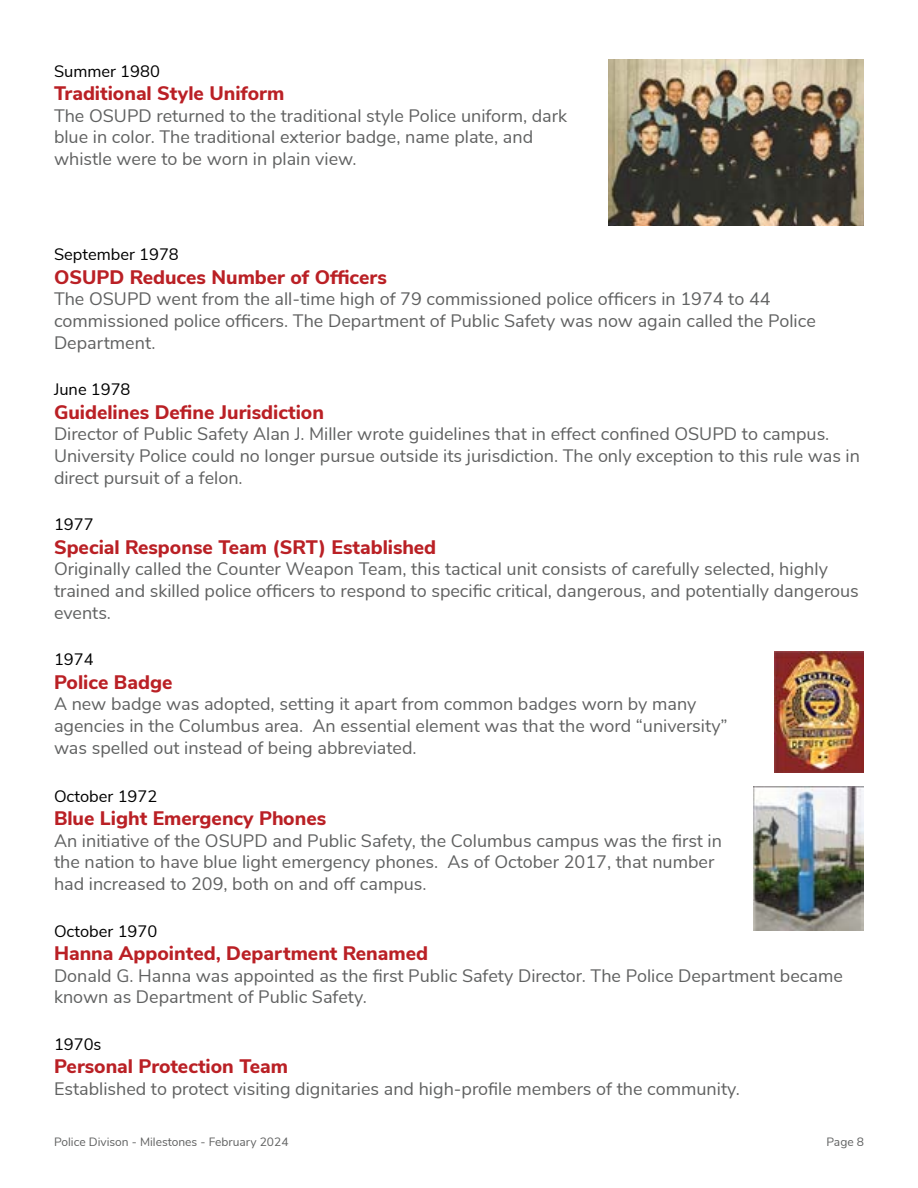
<style>
.page{position:relative;width:918px;height:1188px;background:#fff}
.page>*{position:absolute;margin:0;border:0;box-sizing:border-box;transform-origin:0 0}
.Title___Left_Align{font:800 19.5px "Buckeye Sans 2";color:#ba2025}
.Description___Left_Align{font:18px/21.6px "Buckeye Sans 2";color:#606161}
.Date___Left_Align{font:16.5px "Buckeye Sans 2";color:#000}
.t1{font:12px "Buckeye Sans 2";color:#606161}
</style>
<div class="page">
<img style="left:608px;top:60px;width:256px;height:166px">
<img style="left:775px;top:651px;width:89px;height:122px">
<img style="left:754px;top:786px;width:110px;height:144px">
<p class="Date___Left_Align" style="left:54px;top:61px;width:107px">Summer 1980</p>
<p class="Title___Left_Align" style="left:54px;top:81px;width:232px">Traditional Style Uniform</p>
<p class="Description___Left_Align" style="left:54px;top:105px;width:515px">The OSUPD returned to the traditional style Police uniform, dark blue in color. The traditional exterior badge, name plate, and whistle were to be worn in plain view.</p>
<p class="Date___Left_Align" style="left:54px;top:245px;width:126px">September 1978</p>
<p class="Title___Left_Align" style="left:54px;top:265px;width:334px">OSUPD Reduces Number of Officers</p>
<p class="Description___Left_Align" style="left:54px;top:288px;width:763px">The OSUPD went from the all-time high of 79 commissioned police officers in 1974 to 44 commissioned police officers. The Department of Public Safety was now again called the Police<br>Department.</p>
<p class="Date___Left_Align" style="left:54px;top:380px;width:78px">June 1978</p>
<p class="Title___Left_Align" style="left:54px;top:400px;width:271px">Guidelines Define Jurisdiction</p>
<p class="Description___Left_Align" style="left:54px;top:423px;width:808px">Director of Public Safety Alan J. Miller wrote guidelines that in effect confined OSUPD to campus.<br>University Police could no longer pursue outside its jurisdiction. The only exception to this rule was in direct pursuit of a felon.</p>
<p class="Date___Left_Align" style="left:54px;top:515px;width:41px">1977</p>
<p class="Title___Left_Align" style="left:54px;top:535px;width:384px">Special Response Team (SRT) Established</p>
<p class="Description___Left_Align" style="left:54px;top:558px;width:806px">Originally called the Counter Weapon Team, this tactical unit consists of carefully selected, highly trained and skilled police officers to respond to specific critical, dangerous, and potentially dangerous events.</p>
<p class="Date___Left_Align" style="left:54px;top:650px;width:41px">1974</p>
<p class="Title___Left_Align" style="left:54px;top:670px;width:120px">Police Badge</p>
<p class="Description___Left_Align" style="left:54px;top:693px;width:675px">A new badge was adopted, setting it apart from common badges worn by many agencies in the Columbus area. An essential element was that the word “university” was spelled out instead of being abbreviated.</p>
<p class="Date___Left_Align" style="left:54px;top:786px;width:105px">October 1972</p>
<p class="Title___Left_Align" style="left:54px;top:806px;width:274px">Blue Light Emergency Phones</p>
<p class="Description___Left_Align" style="left:54px;top:830px;width:670px">An initiative of the OSUPD and Public Safety, the Columbus campus was the first in the nation to have blue light emergency phones. As of October 2017, that number had increased to 209, both on and off campus.</p>
<p class="Date___Left_Align" style="left:54px;top:921px;width:105px">October 1970</p>
<p class="Title___Left_Align" style="left:54px;top:941px;width:376px">Hanna Appointed, Department Renamed</p>
<p class="Description___Left_Align" style="left:54px;top:965px;width:790px">Donald G. Hanna was appointed as the first Public Safety Director. The Police Department became known as Department of Public Safety.</p>
<p class="Date___Left_Align" style="left:54px;top:1034px;width:49px">1970s</p>
<p class="Title___Left_Align" style="left:54px;top:1054px;width:236px">Personal Protection Team</p>
<p class="Description___Left_Align" style="left:54px;top:1078px;width:687px">Established to protect visiting dignitaries and high-profile members of the community.</p>
<p class="t1" style="left:54px;top:1134px;width:236px">Police Divison - Milestones - February 2024</p>
<p class="t1" style="left:826px;top:1134px;width:39px">Page 8</p>
</div>
